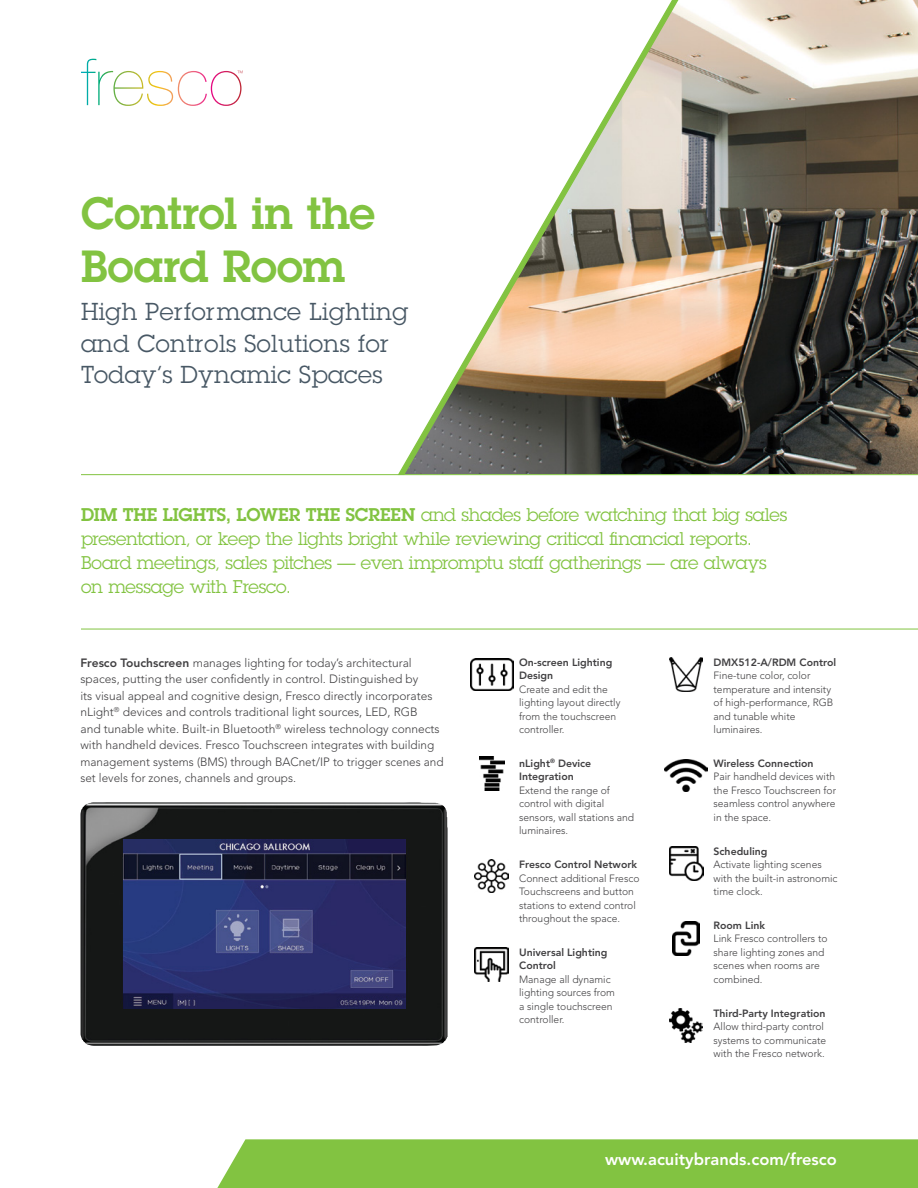
<style>
.page{position:relative;width:918px;height:1188px;background:#fff}
.page>*{position:absolute;margin:0;border:0;box-sizing:border-box;transform-origin:0 0}
.t1{font:600 44.1px/52.9px "Lubalin Graph Std";color:#82c341}
.t2{font:24px/31.5px "Lubalin Graph Std";letter-spacing:.02em;color:#485865}
.t3{font:18px/24px "Lubalin Graph Std";letter-spacing:-.02em;color:#82c341}
.t4{font:800 16.5px "Avenir LT Std";color:#fff}
.t5{font:300 12px/16.5px "Avenir LT Std";color:#414042}
.t6{font:300 10.5px/13.5px "Avenir LT Std";color:#414042}
.t7{font:800 10.5px/13.5px "Avenir LT Std";color:#414042}
.s1{font-weight:600}
.s2{font-weight:800}
</style>
<div class="page">
<div style="left:217px;top:1139px;width:701px;height:49px;background:#82c341"></div>
<hr style="left:81px;top:629px;width:837px;height:1px;background:#82c341">
<img style="left:688px;top:0;width:230px;height:474px">
<svg style="left:396px;top:0;width:292px;height:476px"></svg>
<hr style="left:81px;top:474px;width:837px;height:1px;background:#82c341">
<img style="left:81px;top:59px;width:162px;height:47px">
<img style="left:470px;top:659px;width:43px;height:32px">
<img style="left:669px;top:658px;width:34px;height:33px">
<img style="left:479px;top:757px;width:25px;height:34px">
<img style="left:665px;top:759px;width:43px;height:32px">
<img style="left:475px;top:859px;width:34px;height:34px">
<img style="left:669px;top:847px;width:34px;height:33px">
<img style="left:475px;top:947px;width:34px;height:34px">
<img style="left:670px;top:1009px;width:32px;height:34px">
<img style="left:673px;top:922px;width:27px;height:33px">
<img style="left:81px;top:802px;width:367px;height:244px">
<img style="left:123px;top:840px;width:282px;height:169px">
<h1 class="t1" style="left:81px;top:186px;width:296px">Control in the<br>Board Room</h1>
<h2 class="t2" style="left:81px;top:296px;width:329px">High Performance Lighting and Controls Solutions for<br>Today’s Dynamic Spaces</h2>
<p class="t3" style="left:81px;top:503px;width:708px"><span class="s1">DIM THE LIGHTS, LOWER THE SCREEN</span> and shades before watching that big sales presentation, or keep the lights bright while reviewing critical financial reports.<br>Board meetings, sales pitches — even impromptu staff gatherings — are always on message with Fresco.</p>
<p class="t5" style="left:80px;top:654px;width:365px"><span class="s2">Fresco Touchscreen</span> manages lighting for today’s architectural spaces, putting the user confidently in control. Distinguished by<br>its visual appeal and cognitive design, Fresco directly incorporates nLight<sup>®</sup> devices and controls traditional light sources, LED, RGB<br>and tunable white. Built-in Bluetooth<sup>®</sup> wireless technology connects with handheld devices. Fresco Touchscreen integrates with building management systems (BMS) through BACnet/IP to trigger scenes and set levels for zones, channels and groups.</p>
<p class="t7" style="left:519px;top:655px;width:95px">On-screen Lighting<br>Design</p>
<p class="t6" style="left:519px;top:682px;width:103px">Create and edit the lighting layout directly from the touchscreen controller.</p>
<p class="t7" style="left:519px;top:757px;width:74px">nLight<sup>®</sup> Device<br>Integration</p>
<p class="t6" style="left:519px;top:784px;width:116px">Extend the range of control with digital sensors, wall stations and luminaires.</p>
<p class="t7" style="left:519px;top:858px;width:119px">Fresco Control Network</p>
<p class="t6" style="left:519px;top:871px;width:122px">Connect additional Fresco<br>Touchscreens and button stations to extend control throughout the space.</p>
<p class="t7" style="left:519px;top:946px;width:90px">Universal Lighting<br>Control</p>
<p class="t6" style="left:519px;top:973px;width:97px">Manage all dynamic lighting sources from a single touchscreen controller.</p>
<p class="t7" style="left:714px;top:655px;width:124px">DMX512-A/RDM Control</p>
<p class="t6" style="left:714px;top:669px;width:121px">Fine-tune color, color temperature and intensity of high-performance, RGB and tunable white luminaires.</p>
<p class="t7" style="left:714px;top:757px;width:102px">Wireless Connection</p>
<p class="t6" style="left:714px;top:770px;width:124px;text-align:justify">Pair handheld devices with the Fresco Touchscreen for seamless control anywhere in the space.</p>
<p class="t7" style="left:714px;top:844px;width:55px">Scheduling</p>
<p class="t6" style="left:714px;top:858px;width:125px">Activate lighting scenes with the built-in astronomic time clock.</p>
<p class="t7" style="left:714px;top:919px;width:53px">Room Link</p>
<p class="t6" style="left:714px;top:932px;width:116px">Link Fresco controllers to share lighting zones and scenes when rooms are combined.</p>
<p class="t7" style="left:714px;top:1006px;width:114px">Third-Party Integration</p>
<p class="t6" style="left:714px;top:1020px;width:114px">Allow third-party control systems to communicate with the Fresco network.</p>
<h3 class="t4" style="left:605px;top:1149px;width:233px">www.acuitybrands.com/fresco</h3>
</div>
